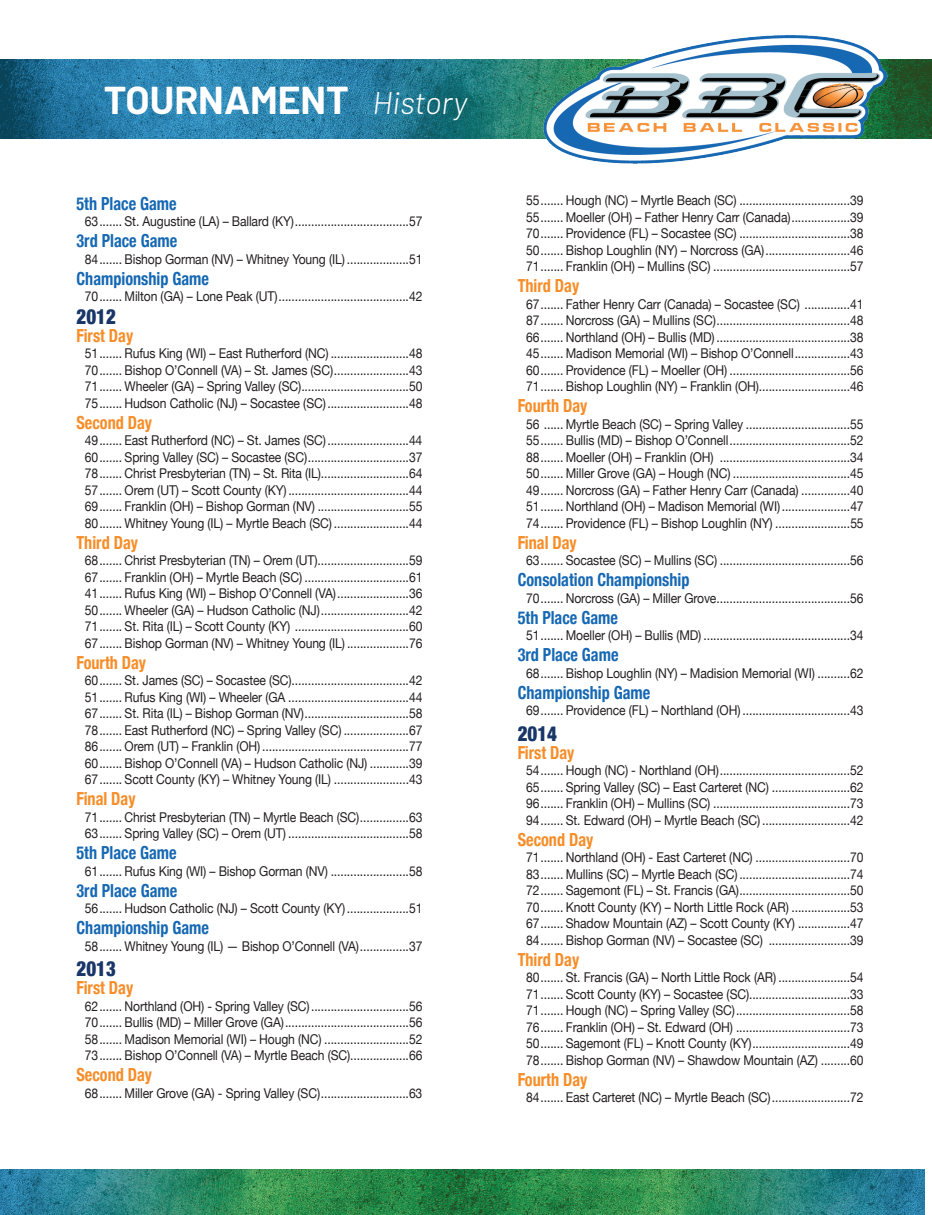
<style>
.page{position:relative;width:932px;height:1215px;background:#fff}
.page>*{position:absolute;margin:0;border:0;box-sizing:border-box;transform-origin:0 0}
.t1{font:700 39px "Barlow";color:#fff}
.t2{font:900 condensed 21px "Helvetica Neue";color:#183667;scale:.9 1}
.t3{font:700 condensed 18px "Helvetica Neue";color:#1668b3;scale:.9 1}
.t4{font:700 condensed 18px "Helvetica Neue";color:#f68d28;scale:.9 1}
.t5{font:13.5px/16.5px "Helvetica Neue";letter-spacing:-.01em;color:#231f20;text-align:justify;scale:.9 1}
.s1{font-weight:300;font-style:italic;font-size:31.5px}
</style>
<div class="page">
<img style="left:0;top:59px;width:932px;height:80px">
<img style="left:538px;top:35px;width:351px;height:129px">
<img style="left:3px;top:1169px;width:461px;height:46px">
<img style="left:464px;top:1169px;width:460px;height:46px">
<h1 class="t1" style="left:104px;top:76px;width:365px">TOURNAMENT <span class="s1">History</span></h1>
<h3 class="t3" style="left:76px;top:189px;width:113px">5th Place Game</h3>
<p class="t5" style="left:85px;top:214px;width:376px">63....... St. Augustine (LA) – Ballard (KY)...................................57</p>
<h3 class="t3" style="left:76px;top:226px;width:113px">3rd Place Game</h3>
<p class="t5" style="left:85px;top:252px;width:376px">84....... Bishop Gorman (NV) – Whitney Young (IL) ...................51</p>
<h3 class="t3" style="left:76px;top:264px;width:149px">Championship Game</h3>
<p class="t5" style="left:85px;top:289px;width:376px">70....... Milton (GA) – Lone Peak (UT)........................................42</p>
<h2 class="t2" style="left:76px;top:299px;width:45px">2012</h2>
<h3 class="t4" style="left:76px;top:321px;width:64px">First Day</h3>
<p class="t5" style="left:85px;top:346px;width:376px">51....... Rufus King (WI) – East Rutherford (NC) ........................48<br>70....... Bishop O’Connell (VA) – St. James (SC).......................43<br>71....... Wheeler (GA) – Spring Valley (SC).................................50<br>75....... Hudson Catholic (NJ) – Socastee (SC).........................48</p>
<h3 class="t4" style="left:76px;top:408px;width:85px">Second Day</h3>
<p class="t5" style="left:85px;top:433px;width:376px">49....... East Rutherford (NC) – St. James (SC).........................44<br>60....... Spring Valley (SC) – Socastee (SC)...............................37<br>78....... Christ Presbyterian (TN) – St. Rita (IL)...........................64<br>57....... Orem (UT) – Scott County (KY).....................................44<br>69....... Franklin (OH) – Bishop Gorman (NV) ............................55<br>80....... Whitney Young (IL) – Myrtle Beach (SC) .......................44</p>
<h3 class="t4" style="left:76px;top:528px;width:70px">Third Day</h3>
<p class="t5" style="left:85px;top:553px;width:376px">68....... Christ Presbyterian (TN) – Orem (UT)............................59<br>67....... Franklin (OH) – Myrtle Beach (SC) ................................61<br>41....... Rufus King (WI) – Bishop O’Connell (VA)......................36<br>50....... Wheeler (GA) – Hudson Catholic (NJ)...........................42<br>71....... St. Rita (IL) – Scott County (KY) ...................................60<br>67....... Bishop Gorman (NV) – Whitney Young (IL) ...................76</p>
<h3 class="t4" style="left:76px;top:648px;width:79px">Fourth Day</h3>
<p class="t5" style="left:85px;top:673px;width:376px">60....... St. James (SC) – Socastee (SC)....................................42<br>51....... Rufus King (WI) – Wheeler (GA .....................................44<br>67....... St. Rita (IL) – Bishop Gorman (NV)................................58<br>78....... East Rutherford (NC) – Spring Valley (SC) ....................67<br>86....... Orem (UT) – Franklin (OH) .............................................77<br>60....... Bishop O’Connell (VA) – Hudson Catholic (NJ) ............39<br>67....... Scott County (KY) – Whitney Young (IL) .......................43</p>
<h3 class="t4" style="left:76px;top:784px;width:67px">Final Day</h3>
<p class="t5" style="left:85px;top:810px;width:376px">71....... Christ Presbyterian (TN) – Myrtle Beach (SC)...............63<br>63....... Spring Valley (SC) – Orem (UT) .....................................58</p>
<h3 class="t3" style="left:76px;top:838px;width:113px">5th Place Game</h3>
<p class="t5" style="left:85px;top:864px;width:376px">61....... Rufus King (WI) – Bishop Gorman (NV) ........................58</p>
<h3 class="t3" style="left:76px;top:876px;width:113px">3rd Place Game</h3>
<p class="t5" style="left:85px;top:901px;width:376px">56....... Hudson Catholic (NJ) – Scott County (KY)...................51</p>
<h3 class="t3" style="left:76px;top:913px;width:149px">Championship Game</h3>
<p class="t5" style="left:85px;top:939px;width:376px">58....... Whitney Young (IL) — Bishop O’Connell (VA)...............37</p>
<h2 class="t2" style="left:76px;top:952px;width:45px">2013</h2>
<h3 class="t4" style="left:76px;top:973px;width:64px">First Day</h3>
<p class="t5" style="left:85px;top:999px;width:376px">62....... Northland (OH) - Spring Valley (SC)..............................56<br>70....... Bullis (MD) – Miller Grove (GA)......................................56<br>58....... Madison Memorial (WI) – Hough (NC) ..........................52<br>73....... Bishop O’Connell (VA) – Myrtle Beach (SC)..................66</p>
<h3 class="t4" style="left:76px;top:1060px;width:85px">Second Day</h3>
<p class="t5" style="left:85px;top:1086px;width:376px">68....... Miller Grove (GA) - Spring Valley (SC)...........................63</p>
<p class="t5" style="left:526px;top:193px;width:376px">55....... Hough (NC) – Myrtle Beach (SC) ..................................39<br>55....... Moeller (OH) – Father Henry Carr (Canada)..................39<br>70....... Providence (FL) – Socastee (SC) ..................................38<br>50....... Bishop Loughlin (NY) – Norcross (GA)..........................46<br>71....... Franklin (OH) – Mullins (SC) ..........................................57</p>
<h3 class="t4" style="left:517px;top:271px;width:70px">Third Day</h3>
<p class="t5" style="left:526px;top:297px;width:376px">67....... Father Henry Carr (Canada) – Socastee (SC) ..............41<br>87....... Norcross (GA) – Mullins (SC).........................................48<br>66....... Northland (OH) – Bullis (MD) .........................................38<br>45....... Madison Memorial (WI) – Bishop O’Connell.................43<br>60....... Providence (FL) – Moeller (OH) .....................................56<br>71....... Bishop Loughlin (NY) – Franklin (OH)............................46</p>
<h3 class="t4" style="left:518px;top:391px;width:79px">Fourth Day</h3>
<p class="t5" style="left:526px;top:417px;width:376px">56 ...... Myrtle Beach (SC) – Spring Valley ................................55<br>55....... Bullis (MD) – Bishop O’Connell.....................................52<br>88....... Moeller (OH) – Franklin (OH) ........................................34<br>50....... Miller Grove (GA) – Hough (NC) ....................................45<br>49....... Norcross (GA) – Father Henry Carr (Canada) ...............40<br>51....... Northland (OH) – Madison Memorial (WI).....................47<br>74....... Providence (FL) – Bishop Loughlin (NY) .......................55</p>
<h3 class="t4" style="left:518px;top:528px;width:67px">Final Day</h3>
<p class="t5" style="left:526px;top:553px;width:376px">63....... Socastee (SC) – Mullins (SC) ........................................56</p>
<h3 class="t3" style="left:517px;top:565px;width:192px">Consolation Championship</h3>
<p class="t5" style="left:526px;top:591px;width:376px">70....... Norcross (GA) – Miller Grove.........................................56</p>
<h3 class="t3" style="left:517px;top:603px;width:113px">5th Place Game</h3>
<p class="t5" style="left:526px;top:628px;width:376px">51....... Moeller (OH) – Bullis (MD) .............................................34</p>
<h3 class="t3" style="left:518px;top:640px;width:113px">3rd Place Game</h3>
<p class="t5" style="left:526px;top:666px;width:376px">68....... Bishop Loughlin (NY) – Madision Memorial (WI) ..........62</p>
<h3 class="t3" style="left:518px;top:678px;width:149px">Championship Game</h3>
<p class="t5" style="left:526px;top:703px;width:376px">69....... Providence (FL) – Northland (OH) .................................43</p>
<h2 class="t2" style="left:518px;top:716px;width:45px">2014</h2>
<h3 class="t4" style="left:518px;top:738px;width:64px">First Day</h3>
<p class="t5" style="left:526px;top:763px;width:376px">54....... Hough (NC) - Northland (OH)........................................52<br>65....... Spring Valley (SC) – East Carteret (NC) ........................62<br>96....... Franklin (OH) – Mullins (SC) ..........................................73<br>94....... St. Edward (OH) – Myrtle Beach (SC) ...........................42</p>
<h3 class="t4" style="left:518px;top:825px;width:85px">Second Day</h3>
<p class="t5" style="left:526px;top:850px;width:376px">71....... Northland (OH) - East Carteret (NC) .............................70<br>83....... Mullins (SC) – Myrtle Beach (SC)..................................74<br>72....... Sagemont (FL) – St. Francis (GA)..................................50<br>70....... Knott County (KY) – North Little Rock (AR) ..................53<br>67....... Shadow Mountain (AZ) – Scott County (KY) ................47<br>84....... Bishop Gorman (NV) – Socastee (SC) .........................39</p>
<h3 class="t4" style="left:518px;top:945px;width:70px">Third Day</h3>
<p class="t5" style="left:526px;top:970px;width:376px">80....... St. Francis (GA) – North Little Rock (AR) ......................54<br>71....... Scott County (KY) – Socastee (SC)...............................33<br>71....... Hough (NC) – Spring Valley (SC)...................................58<br>76....... Franklin (OH) – St. Edward (OH) ...................................73<br>50....... Sagemont (FL) – Knott County (KY)..............................49<br>78....... Bishop Gorman (NV) – Shawdow Mountain (AZ) .........60</p>
<h3 class="t4" style="left:518px;top:1065px;width:79px">Fourth Day</h3>
<p class="t5" style="left:526px;top:1090px;width:376px">84....... East Carteret (NC) – Myrtle Beach (SC)........................72</p>
</div>
